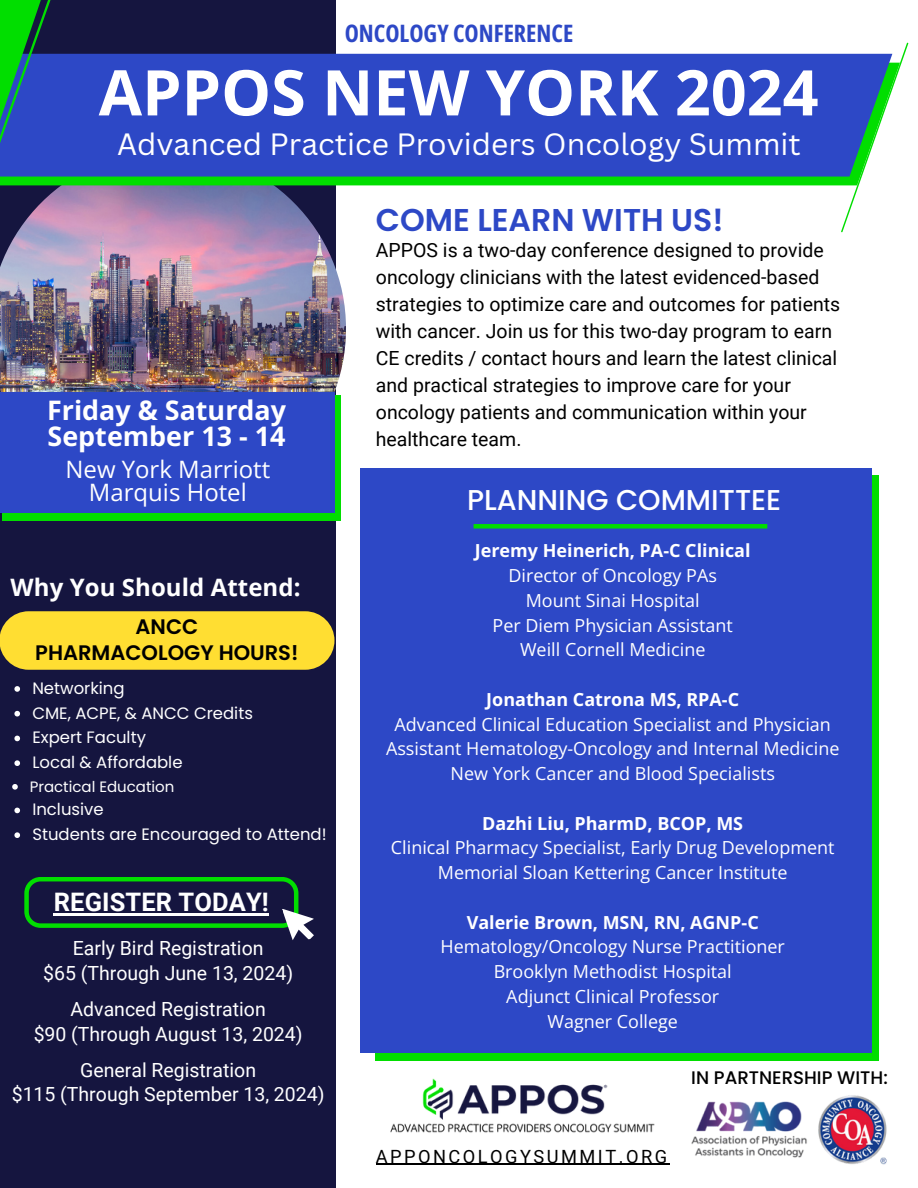
<style>
.page{position:relative;width:918px;height:1188px;background:#fff}
.page>*{position:absolute;margin:0;border:0;box-sizing:border-box;transform-origin:0 0}
.t1{font:700 63px "Open Sans";color:#fff}
.t2{font:600 31.5px "Poppins";color:#2d48c6}
.t3{font:30px "Canva Sans";color:#fff}
.t4{font:500 28.65px "Poppins";color:#fff}
.t5{font:700 26.85px/25.8px "Open Sans";color:#fff}
.t6{font:700 25.5px "Roboto";letter-spacing:.005em;color:#fff}
.t7{font:24px "Open Sans";color:#fff}
.t8{font:700 24px "Open Sans";letter-spacing:.005em;color:#fff}
.t9{font:700 24px "Open Sans Condensed";color:#2d48c6}
.t10{font:600 21px "Poppins";color:#000}
.t11{font:19.5px/27px "Roboto";color:#000}
.t12{font:19.5px "Roboto";color:#fff}
.t13{font:18.3px "Roboto";letter-spacing:.135em;color:#000}
.t14{font:500 18.15px "Poppins";color:#000}
.t15{font:18px/24.8px "Open Sans";color:#fff;text-align:center}
.t16{font:700 18px "Open Sans";color:#fff}
.t17{font:16.5px "Poppins";color:#fff}
.t18{font:15px "Poppins";color:#fff}
</style>
<div class="page">
<div style="left:0;top:0;width:335px;height:1187px;background:#15153f"></div>
<img style="left:0;top:185px;width:346px;height:322px">
<div style="left:2px;top:395px;width:338px;height:125px;background:#01de00"></div>
<div style="left:0;top:392px;width:335px;height:120px;background:#2d48c6"></div>
<div style="left:0;top:177px;width:841px;height:8px;background:#01de00"></div>
<div style="left:0;top:54px;width:841px;height:123px;background:#2d48c6"></div>
<svg style="left:0;top:0;width:53px;height:143px"></svg>
<svg style="left:841px;top:43px;width:67px;height:189px"></svg>
<img style="left:691px;top:1095px;width:196px;height:70px">
<img style="left:390px;top:1078px;width:265px;height:55px">
<div style="left:0;top:611px;width:334px;height:59px;background:#ffde32;border-radius:29px"></div>
<svg style="left:14px;top:686px;width:6px;height:6px"></svg>
<svg style="left:14px;top:711px;width:6px;height:5px"></svg>
<svg style="left:14px;top:736px;width:6px;height:5px"></svg>
<svg style="left:14px;top:760px;width:6px;height:6px"></svg>
<svg style="left:12px;top:784px;width:6px;height:6px"></svg>
<svg style="left:14px;top:808px;width:6px;height:5px"></svg>
<svg style="left:14px;top:832px;width:6px;height:6px"></svg>
<hr style="left:376px;top:1164px;width:294px;height:1px;background:#000">
<svg style="left:24px;top:877px;width:290px;height:63px"></svg>
<div style="left:376px;top:476px;width:503px;height:584px;background:#01de00"></div>
<div style="left:361px;top:468px;width:511px;height:585px;background:#2d48c6"></div>
<div style="left:474px;top:524px;width:293px;height:5px;background:#01de00"></div>
<p class="t9" style="left:345px;top:16px;width:230px">ONCOLOGY CONFERENCE</p>
<p class="t1" style="left:99px;top:48px;width:721px">APPOS NEW YORK 2024</p>
<p class="t3" style="left:117px;top:123px;width:685px">Advanced Practice Providers Oncology Summit</p>
<h2 class="t5" style="left:47px;top:397px;width:241px">Friday &amp; Saturday<br>September 13 - 14</h2>
<p class="t7" style="left:66px;top:452px;width:206px">New York Marriott</p>
<p class="t7" style="left:89px;top:476px;width:159px">Marquis Hotel</p>
<p class="t8" style="left:11px;top:570px;width:291px">Why You Should Attend:</p>
<p class="t10" style="left:136px;top:612px;width:64px">ANCC</p>
<p class="t10" style="left:35px;top:638px;width:265px">PHARMACOLOGY HOURS!</p>
<p class="t17" style="left:32px;top:677px;width:94px">Networking</p>
<p class="t17" style="left:32px;top:701px;width:222px">CME, ACPE, &amp; ANCC Credits</p>
<p class="t17" style="left:32px;top:726px;width:115px">Expert Faculty</p>
<h1 class="t17" style="left:32px;top:751px;width:152px">Local &amp; Affordable</h1>
<h3 class="t18" style="left:30px;top:776px;width:146px">Practical Education</h3>
<p class="t17" style="left:32px;top:798px;width:73px">Inclusive</p>
<p class="t17" style="left:32px;top:823px;width:296px">Students are Encouraged to Attend!</p>
<p class="t6" style="left:54px;top:887px;width:216px">REGISTER TODAY!</p>
<p class="t12" style="left:73px;top:937px;width:192px">Early Bird Registration</p>
<p class="t12" style="left:43px;top:962px;width:251px">$65 (Through June 13, 2024)</p>
<p class="t12" style="left:71px;top:998px;width:197px">Advanced Registration</p>
<p class="t12" style="left:34px;top:1023px;width:270px">$90 (Through August 13, 2024)</p>
<p class="t12" style="left:80px;top:1059px;width:177px">General Registration</p>
<p class="t12" style="left:12px;top:1083px;width:314px">$115 (Through September 13, 2024)</p>
<p class="t2" style="left:376px;top:198px;width:349px">COME LEARN WITH US!</p>
<h2 class="t11" style="left:376px;top:237px;width:466px">APPOS is a two-day conference designed to provide oncology clinicians with the latest evidenced-based strategies to optimize care and outcomes for patients with cancer. Join us for this two-day program to earn CE credits / contact hours and learn the latest clinical and practical strategies to improve care for your oncology patients and communication within your healthcare team.</h2>
<p class="t4" style="left:467px;top:480px;width:316px">PLANNING COMMITTEE</p>
<p class="t16" style="left:475px;top:538px;width:277px">Jeremy Heinerich, PA-C Clinical</p>
<p class="t15" style="left:509px;top:563px;width:210px">Director of Oncology PAs</p>
<p class="t15" style="left:526px;top:588px;width:175px">Mount Sinai Hospital</p>
<p class="t15" style="left:493px;top:612px;width:242px">Per Diem Physician Assistant</p>
<h4 class="t15" style="left:520px;top:637px;width:187px">Weill Cornell Medicine</h4>
<p class="t16" style="left:486px;top:687px;width:254px">Jonathan Catrona MS, RPA-C</p>
<p class="t15" style="left:386px;top:711px;width:455px">Advanced Clinical Education Specialist and Physician<br>Assistant Hematology-Oncology and Internal Medicine</p>
<p class="t15" style="left:450px;top:761px;width:326px">New York Cancer and Blood Specialists</p>
<p class="t16" style="left:482px;top:811px;width:262px">Dazhi Liu, PharmD, BCOP, MS</p>
<p class="t15" style="left:391px;top:835px;width:445px">Clinical Pharmacy Specialist, Early Drug Development<br>Memorial Sloan Kettering Cancer Institute</p>
<p class="t16" style="left:467px;top:910px;width:294px">Valerie Brown, MSN, RN, AGNP-C</p>
<p class="t15" style="left:441px;top:934px;width:346px">Hematology/Oncology Nurse Practitioner</p>
<p class="t15" style="left:494px;top:959px;width:240px">Brooklyn Methodist Hospital</p>
<p class="t15" style="left:506px;top:984px;width:214px">Adjunct Clinical Professor</p>
<p class="t15" style="left:547px;top:1008px;width:132px">Wagner College</p>
<h5 class="t13" style="left:376px;top:1146px;width:293px">APPONCOLOGYSUMMIT.ORG</h5>
<p class="t14" style="left:691px;top:1065px;width:198px">IN PARTNERSHIP WITH:</p>
</div>
